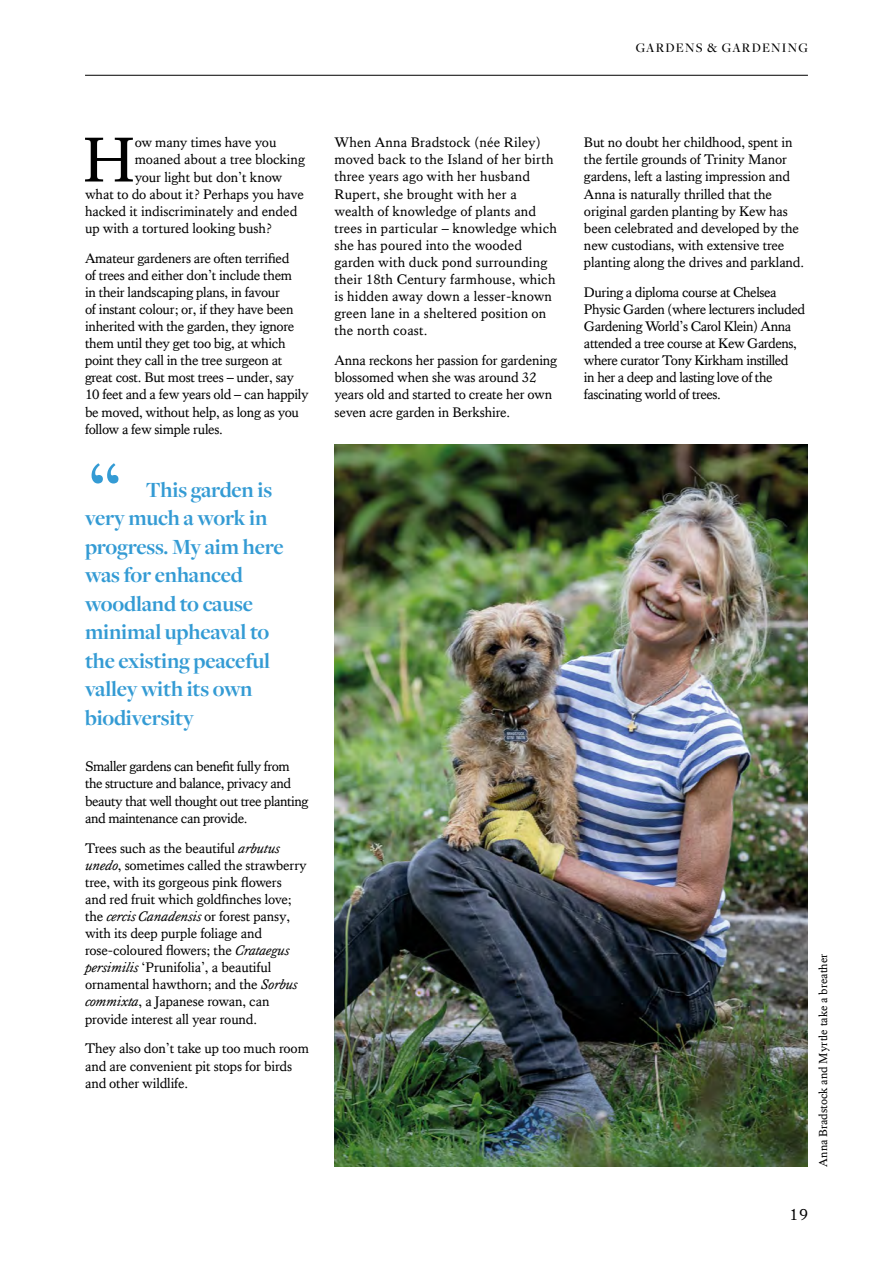
<style>
.page{position:relative;width:893px;height:1263px;background:#fff}
.page>*{position:absolute;margin:0;border:0;box-sizing:border-box;transform-origin:0 0}
.t1{font:87px "Kings Caslon";color:#349bd4}
.t2{font:65.1px "Kings Caslon";color:#000}
.t3{font:700 22.5px/28.5px "Freight Disp Pro";letter-spacing:-.01em;color:#349bd4}
.t4{font:16.5px "Kings Caslon";color:#000}
.t5{font:14.25px/17.1px "Kings Caslon";letter-spacing:-.01em;color:#000}
.t6{font:14.25px/17.1px "Kings Caslon";letter-spacing:-.03em;color:#000}
.t7{font:14.25px/17.1px "Kings Caslon";letter-spacing:.01em;color:#000}
.t8{font:500 13.5px "Freight Disp Pro";letter-spacing:.09em;color:#000}
.t9{font:12px "Kings Caslon";color:#000}
.s1{font-style:italic}
</style>
<div class="page">
<hr style="left:85px;top:75px;width:723px;height:1px;background:#000">
<img style="left:334px;top:444px;width:474px;height:722px">
<p class="t8" style="left:636px;top:39px;width:174px">GARDENS &amp; GARDENING</p>
<h2 class="t2" style="left:83px;top:122px;width:54px">H</h2>
<p class="t5" style="left:135px;top:134px;width:143px">ow many times have you</p>
<p class="t5" style="left:135px;top:151px;width:172px">moaned about a tree blocking</p>
<p class="t5" style="left:135px;top:168px;width:149px">your light but don’t know</p>
<p class="t5" style="left:85px;top:185px;width:220px">what to do about it? Perhaps you have</p>
<p class="t5" style="left:85px;top:202px;width:214px">hacked it indiscriminately and ended</p>
<p class="t5" style="left:85px;top:219px;width:189px">up with a tortured looking bush?</p>
<p class="t5" style="left:85px;top:249px;width:225px">Amateur gardeners are often terrified<br>of trees and either don’t include them<br>in their landscaping plans, in favour<br>of instant colour; or, if they have been inherited with the garden, they ignore them until they get too big, at which point they call in the tree surgeon at great cost. But most trees – under, say 10 feet and a few years old – can happily be moved, without help, as long as you follow a few simple rules.</p>
<h1 class="t1" style="left:85px;top:446px;width:41px">“</h1>
<h3 class="t3" style="left:85px;top:475px;width:200px;text-indent:61px">This garden is very much a work in progress. My aim here was for enhanced woodland to cause minimal upheaval to the existing peaceful valley with its own biodiversity</h3>
<p class="t6" style="left:85px;top:758px;width:225px">Smaller gardens can benefit fully from the structure and balance, privacy and beauty that well thought out tree planting and maintenance can provide.</p>
<p class="t5" style="left:85px;top:839px;width:223px">Trees such as the beautiful <span class="s1">arbutus unedo</span>, sometimes called the strawberry tree, with its gorgeous pink flowers<br>and red fruit which goldfinches love; the <span class="s1">cercis Canadensis</span> or forest pansy, with its deep purple foliage and rose-coloured flowers; the <span class="s1">Crataegus persimilis</span> ‘Prunifolia’, a beautiful ornamental hawthorn; and the <span class="s1">Sorbus commixta</span>, a Japanese rowan, can provide interest all year round.</p>
<p class="t5" style="left:85px;top:1040px;width:225px">They also don’t take up too much room and are convenient pit stops for birds and other wildlife.</p>
<p class="t7" style="left:334px;top:134px;width:224px">When Anna Bradstock (née Riley) moved back to the Island of her birth three years ago with her husband<br>Rupert, she brought with her a wealth of knowledge of plants and trees in particular – knowledge which she has poured into the wooded garden with duck pond surrounding their 18th Century farmhouse, which is hidden away down a lesser-known green lane in a sheltered position on the north coast.</p>
<p class="t5" style="left:334px;top:352px;width:224px">Anna reckons her passion for gardening blossomed when she was around 32 years old and started to create her own seven acre garden in Berkshire.</p>
<p class="t5" style="left:584px;top:134px;width:222px">But no doubt her childhood, spent in the fertile grounds of Trinity Manor gardens, left a lasting impression and Anna is naturally thrilled that the original garden planting by Kew has been celebrated and developed by the new custodians, with extensive tree planting along the drives and parkland.</p>
<p class="t6" style="left:584px;top:283px;width:223px">During a diploma course at Chelsea Physic Garden (where lecturers included Gardening World’s Carol Klein) Anna attended a tree course at Kew Gardens, where curator Tony Kirkham instilled<br>in her a deep and lasting love of the fascinating world of trees.</p>
<p class="t9" style="left:816px;top:1166px;width:214px;rotate:-90deg">Anna Bradstock and Myrtle take a breather</p>
<p class="t4" style="left:789px;top:1205px;width:20px">19</p>
</div>
